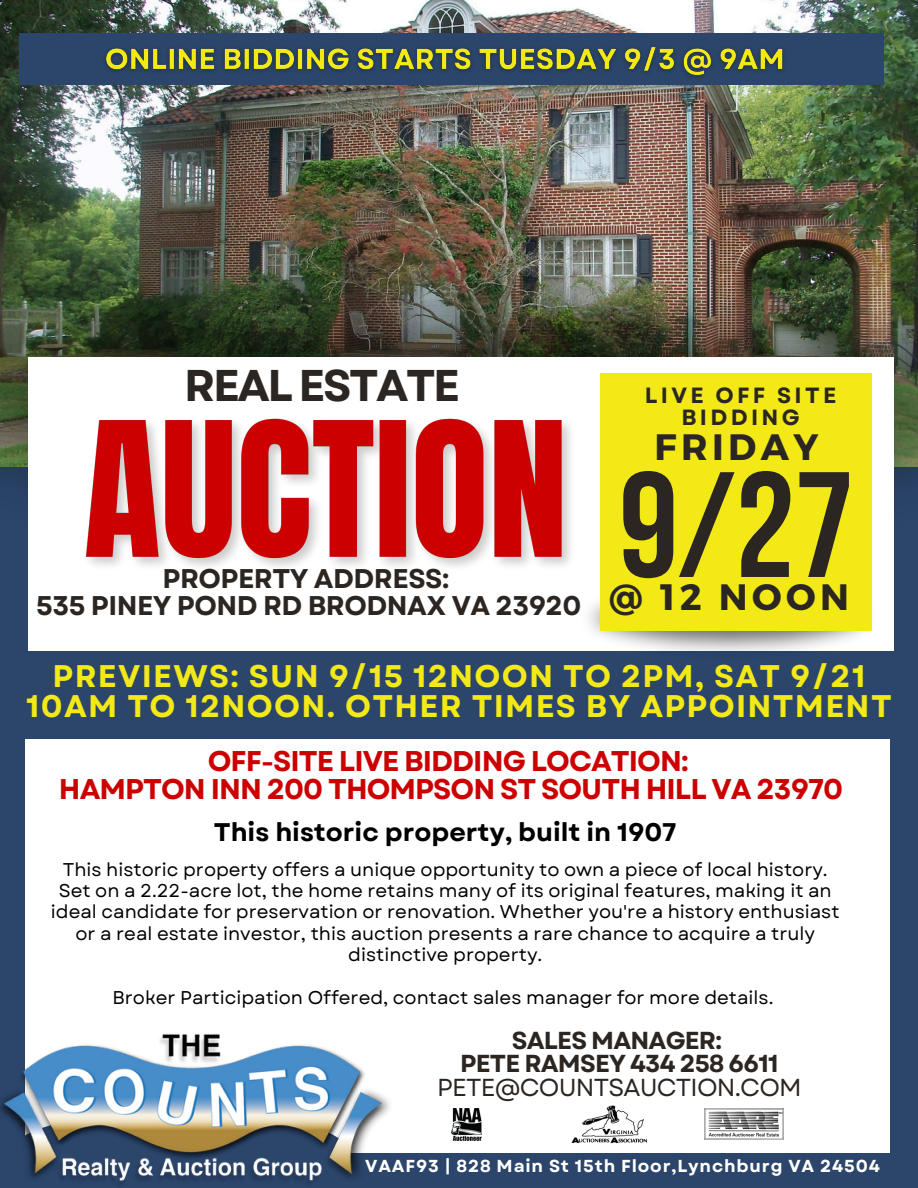
<style>
.page{position:relative;width:918px;height:1188px;background:#2b456b}
.page>*{position:absolute;margin:0;border:0;box-sizing:border-box;transform-origin:0 0}
.t1{font:700 149.7px "Bebas Neue";color:#2c2622}
.t2{font:700 44.4px "Garet";letter-spacing:-.055em;color:#2c2622}
.t3{font:700 36.75px "Montserrat";letter-spacing:.12em;color:#2c2622}
.t4{font:700 31.2px/30.3px "Garet";letter-spacing:.04em;color:#f2e917;text-align:center}
.t5{font:700 28.5px/28.2px "Garet";letter-spacing:-.035em;color:#c00;text-align:center}
.t6{font:700 27px/27px "Garet";letter-spacing:-.02em;color:#2c2622;text-align:center}
.t7{font:700 25.5px "Garet";color:#000}
.t8{font:700 24.6px "Garet";letter-spacing:-.035em;color:#2c2622}
.t9{font:24.6px "Garet";letter-spacing:-.035em;color:#2c2622}
.t10{font:700 22.05px/22px "Garet";letter-spacing:.15em;color:#2c2622;text-align:center}
.t11{font:18.45px/21.3px "Garet";color:#000;text-align:center}
.t12{font:700 17.4px "Garet";letter-spacing:.05em;color:#fff}
</style>
<div class="page">
<img style="left:0;top:0;width:918px;height:249px">
<img style="left:0;top:249px;width:918px;height:327px">
<div style="left:29px;top:357px;width:865px;height:294px;background:#fff"></div>
<img style="left:588px;top:576px;width:284px;height:75px">
<div style="left:601px;top:373px;width:271px;height:257px;background:#f2e917"></div>
<div style="left:25px;top:739px;width:864px;height:413px;background:#fff"></div>
<img style="left:0;top:1034px;width:412px;height:151px">
<img style="left:451px;top:1108px;width:31px;height:33px">
<img style="left:572px;top:1105px;width:76px;height:39px">
<img style="left:704px;top:1109px;width:80px;height:30px">
<div style="left:19px;top:33px;width:864px;height:52px;background:#2b456b"></div>
<img style="left:85px;top:418px;width:486px;height:149px">
<img style="left:105px;top:46px;width:679px;height:31px">
<h5 class="t2" style="left:184px;top:354px;width:277px">REAL ESTATE</h5>
<p class="t6" style="left:36px;top:565px;width:547px">PROPERTY ADDRESS:<br>535 PINEY POND RD BRODNAX VA 23920</p>
<p class="t10" style="left:645px;top:385px;width:193px">LIVE OFF SITE<br>BIDDING</p>
<p class="t3" style="left:655px;top:423px;width:165px">FRIDAY</p>
<p class="t1" style="left:619px;top:465px;width:236px">9/27</p>
<p class="t3" style="left:609px;top:573px;width:241px">@ 12 NOON</p>
<p class="t4" style="left:26px;top:661px;width:867px">PREVIEWS: SUN 9/15 12NOON TO 2PM, SAT 9/21<br>10AM TO 12NOON. OTHER TIMES BY APPOINTMENT</p>
<p class="t5" style="left:59px;top:747px;width:786px">OFF-SITE LIVE BIDDING LOCATION:<br>HAMPTON INN 200 THOMPSON ST SOUTH HILL VA 23970</p>
<p class="t7" style="left:214px;top:814px;width:464px">This historic property, built in 1907</p>
<p class="t11" style="left:51px;top:859px;width:790px">This historic property offers a unique opportunity to own a piece of local history.<br>Set on a 2.22-acre lot, the home retains many of its original features, making it an ideal candidate for preservation or renovation. Whether you're a history enthusiast or a real estate investor, this auction presents a rare chance to acquire a truly distinctive property.</p>
<p class="t11" style="left:112px;top:987px;width:662px">Broker Participation Offered, contact sales manager for more details.</p>
<p class="t8" style="left:512px;top:1022px;width:212px">SALES MANAGER:</p>
<h4 class="t8" style="left:460px;top:1046px;width:320px">PETE RAMSEY 434 258 6611</h4>
<h5 class="t9" style="left:437px;top:1070px;width:366px">PETE@COUNTSAUCTION.COM</h5>
<p class="t12" style="left:365px;top:1153px;width:516px">VAAF93 | 828 Main St 15th Floor,Lynchburg VA 24504</p>
</div>
